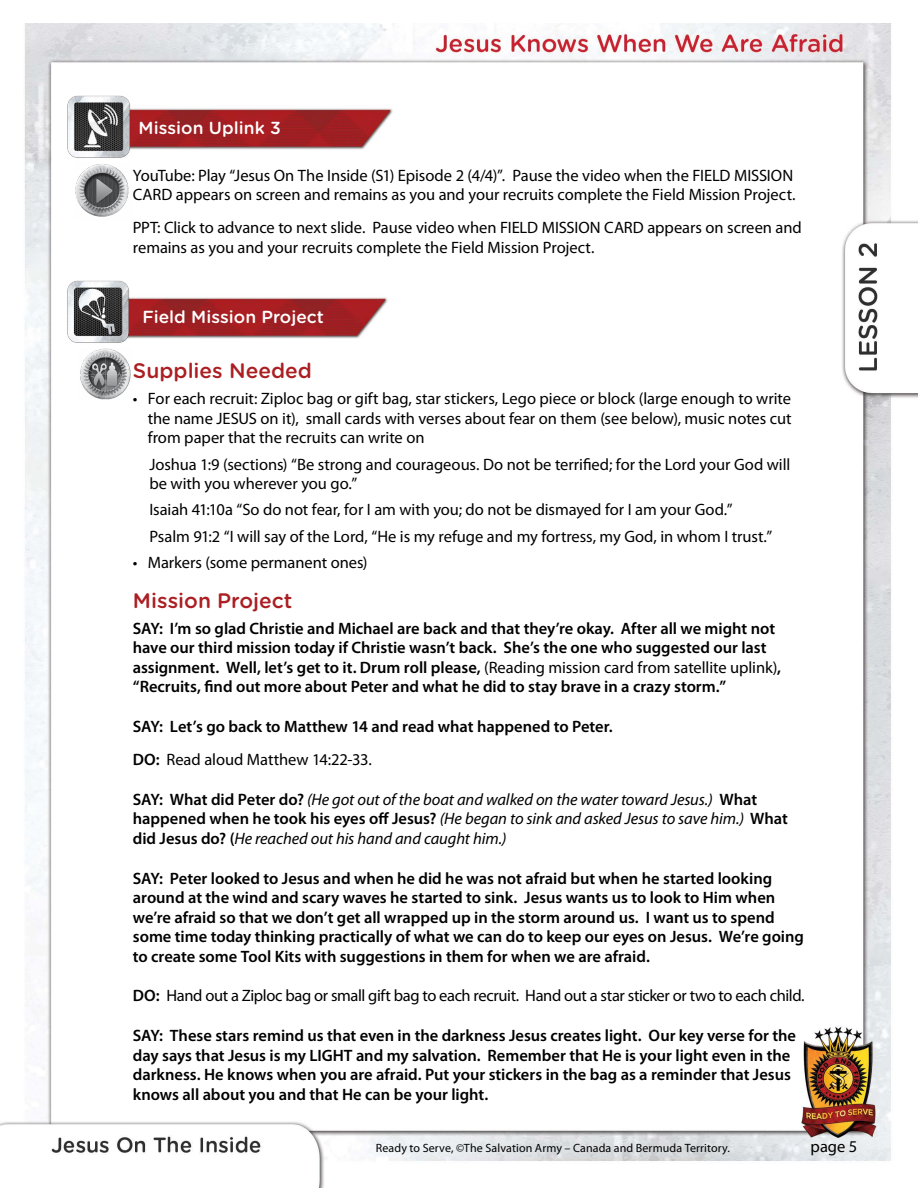
<style>
.page{position:relative;width:918px;height:1188px;background:#fff}
.page>*{position:absolute;margin:0;border:0;box-sizing:border-box;transform-origin:0 0}
.t1{font:500 21px "Gotham Rounded";color:#ab1f23}
.t2{font:500 17.4px "Gotham Rounded";color:#fff}
.t3{font:600 16.5px/19.5px "Myriad Pro";color:#000}
.t4{font:16.5px/19.5px "Myriad Pro";letter-spacing:-.005em;color:#000}
.t5{font:italic 16.5px/19.5px "Myriad Pro";letter-spacing:-.005em;color:#000}
.t6{font:16.5px "Myriad Pro";letter-spacing:-.025em;color:#000}
.t7{font:12px "Myriad Pro";letter-spacing:.01em;color:#000}
.s1{font-weight:400}
.s2{font-weight:600;font-style:normal}
.s3{font-weight:600}
</style>
<div class="page">
<img style="left:0;top:23px;width:918px;height:1165px">
<img style="left:132px;top:294px;width:256px;height:45px">
<img style="left:67px;top:279px;width:65px;height:66px">
<img style="left:78px;top:348px;width:55px;height:52px">
<img style="left:132px;top:105px;width:261px;height:45px">
<img style="left:68px;top:93px;width:64px;height:66px">
<img style="left:75px;top:162px;width:56px;height:57px">
<p class="t2" style="left:138px;top:115px;width:144px">Mission Uplink 3</p>
<p class="t4" style="left:133px;top:165px;width:664px">YouTube: Play “Jesus On The Inside (S1) Episode 2 (4/4)”. Pause the video when the FIELD MISSION<br>CARD appears on screen and remains as you and your recruits complete the Field Mission Project.</p>
<p class="t4" style="left:133px;top:218px;width:671px">PPT: Click to advance to next slide. Pause video when FIELD MISSION CARD appears on screen and remains as you and your recruits complete the Field Mission Project.</p>
<p class="t2" style="left:142px;top:304px;width:183px">Field Mission Project</p>
<p class="t1" style="left:133px;top:356px;width:181px">Supplies Needed</p>
<p class="t4" style="left:148px;top:389px;width:645px;text-align:justify;text-indent:-15px">• For each recruit: Ziploc bag or gift bag, star stickers, Lego piece or block (large enough to write the name JESUS on it), small cards with verses about fear on them (see below), music notes cut from paper that the recruits can write on</p>
<p class="t4" style="left:149px;top:454px;width:642px">Joshua 1:9 (sections) “Be strong and courageous. Do not be terrified; for the Lord your God will be with you wherever you go.”</p>
<p class="t4" style="left:149px;top:496px;width:624px;line-height:26.2px">Isaiah 41:10a “So do not fear, for I am with you; do not be dismayed for I am your God.”<br>Psalm 91:2 “I will say of the Lord, “He is my refuge and my fortress, my God, in whom I trust.”</p>
<p class="t4" style="left:133px;top:552px;width:236px">• Markers (some permanent ones)</p>
<p class="t1" style="left:133px;top:585px;width:161px">Mission Project</p>
<p class="t3" style="left:133px;top:618px;width:650px">SAY: I’m so glad Christie and Michael are back and that they’re okay. After all we might not have our third mission today if Christie wasn’t back. She’s the one who suggested our last assignment. Well, let’s get to it. Drum roll please, <span class="s1">(Reading mission card from satellite uplink)</span>, “Recruits, find out more about Peter and what he did to stay brave in a crazy storm.”</p>
<p class="t3" style="left:133px;top:710px;width:481px;line-height:33px">SAY: Let’s go back to Matthew 14 and read what happened to Peter.<br>DO: <span class="s1">Read aloud Matthew 14:22-33.</span></p>
<p class="t5" style="left:133px;top:789px;width:657px"><span class="s2">SAY: What did Peter do?</span> (He got out of the boat and walked on the water toward Jesus.) <span class="s2">What happened when he took his eyes off Jesus?</span> (He began to sink and asked Jesus to save him.) <span class="s2">What did Jesus do? (</span>He reached out his hand and caught him.)</p>
<p class="t3" style="left:133px;top:868px;width:673px">SAY: Peter looked to Jesus and when he did he was not afraid but when he started looking around at the wind and scary waves he started to sink. Jesus wants us to look to Him when we’re afraid so that we don’t get all wrapped up in the storm around us. I want us to spend some time today thinking practically of what we can do to keep our eyes on Jesus. We’re going to create some Tool Kits with suggestions in them for when we are afraid.</p>
<p class="t6" style="left:133px;top:986px;width:673px"><span class="s3">DO:</span> Hand out a Ziploc bag or small gift bag to each recruit. Hand out a star sticker or two to each child.</p>
<p class="t3" style="left:133px;top:1025px;width:665px">SAY: These stars remind us that even in the darkness Jesus creates light. Our key verse for the day says that Jesus is my LIGHT and my salvation. Remember that He is your light even in the darkness. He knows when you are afraid. Put your stickers in the bag as a reminder that Jesus knows all about you and that He can be your light.</p>
<p class="t7" style="left:376px;top:1141px;width:356px">Ready to Serve, ©The Salvation Army – Canada and Bermuda Territory.</p>
<p class="t4" style="left:811px;top:1136px;width:48px">page 5</p>
</div>
